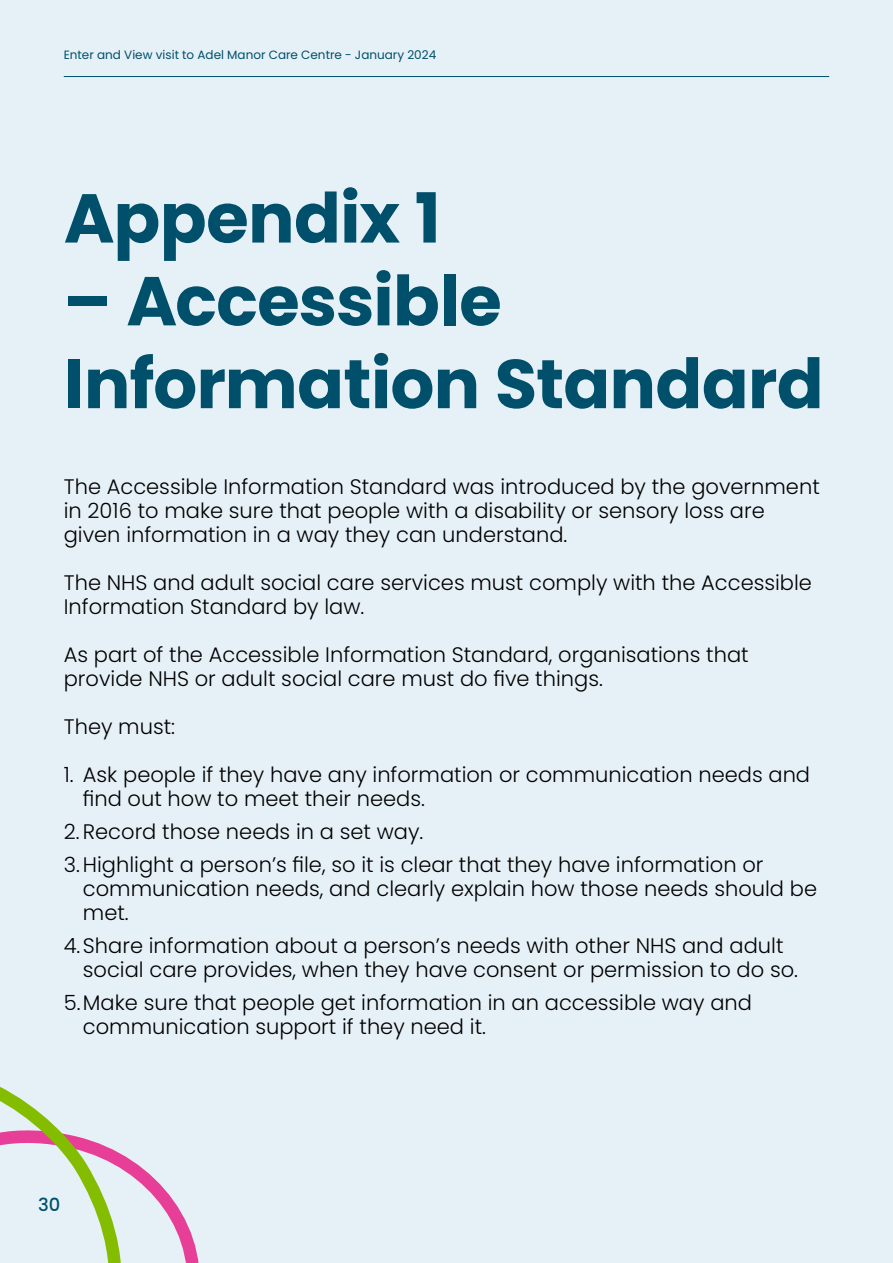
<style>
.page{position:relative;width:893px;height:1263px;background:#e6f1f7}
.page>*{position:absolute;margin:0;border:0;box-sizing:border-box;transform-origin:0 0}
.Heading_1__H2_tag{font:700 69px/82.8px "Poppins";letter-spacing:-.01em;color:#004f6b}
.Body_Text{font:300 21px/24px "Poppins";color:#000}
.t1{font:500 18px "Poppins";color:#004f6b}
.t2{font:12px "Poppins";color:#004f6b}
</style>
<div class="page">
<hr style="left:64px;top:76px;width:765px;height:1px;background:#004f6b">
<svg style="left:0;top:1086px;width:199px;height:177px"></svg>
<p class="t2" style="left:64px;top:48px;width:374px">Enter and View visit to Adel Manor Care Centre - January 2024</p>
<h2 class="Heading_1__H2_tag" style="left:64px;top:177px;width:378px">Appendix 1</h2>
<h2 class="Heading_1__H2_tag" style="left:64px;top:260px;width:761px">– Accessible<br>Information Standard</h2>
<p class="Body_Text" style="left:64px;top:474px;width:757px">The Accessible Information Standard was introduced by the government in 2016 to make sure that people with a disability or sensory loss are given information in a way they can understand.</p>
<p class="Body_Text" style="left:64px;top:570px;width:750px">The NHS and adult social care services must comply with the Accessible<br>Information Standard by law.</p>
<p class="Body_Text" style="left:64px;top:642px;width:686px">As part of the Accessible Information Standard, organisations that provide NHS or adult social care must do five things.</p>
<p class="Body_Text" style="left:64px;top:714px;width:113px">They must:</p>
<p class="Body_Text" style="left:83px;top:762px;width:729px;text-indent:-19px">1. Ask people if they have any information or communication needs and find out how to meet their needs.</p>
<p class="Body_Text" style="left:64px;top:819px;width:361px">2. Record those needs in a set way.</p>
<p class="Body_Text" style="left:83px;top:852px;width:736px;text-indent:-19px">3.Highlight a person’s file, so it is clear that they have information or communication needs, and clearly explain how those needs should be met.</p>
<p class="Body_Text" style="left:83px;top:933px;width:717px;text-indent:-19px">4.Share information about a person’s needs with other NHS and adult social care provides, when they have consent or permission to do so.</p>
<p class="Body_Text" style="left:83px;top:990px;width:671px;text-indent:-19px">5.Make sure that people get information in an accessible way and communication support if they need it.</p>
<p class="t1" style="left:38px;top:1194px;width:24px">30</p>
</div>
